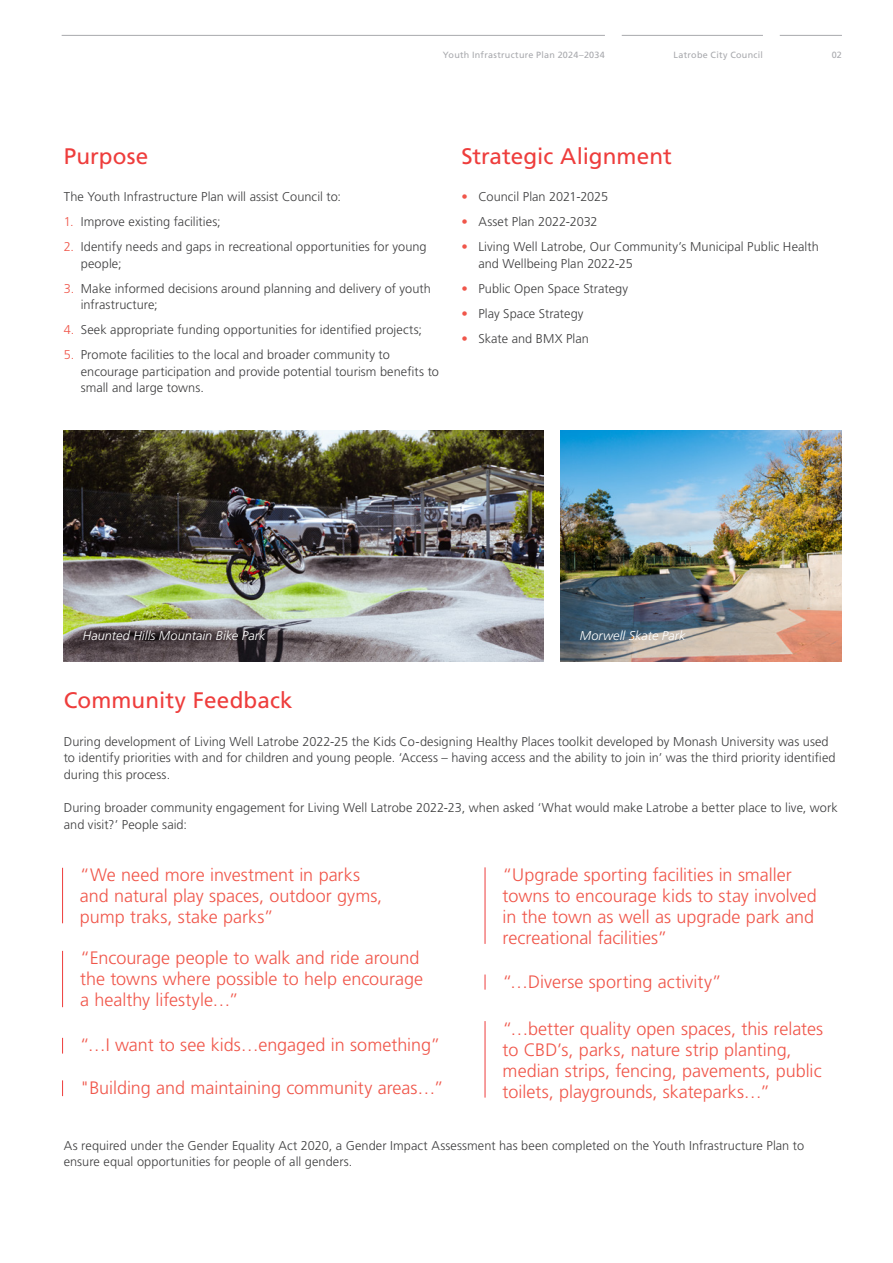
<style>
.page{position:relative;width:893px;height:1263px;background:#fff}
.page>*{position:absolute;margin:0;border:0;box-sizing:border-box;transform-origin:0 0}
.t1{font:22.5px "Frutiger LT Std";letter-spacing:.005em;color:#ee3d3c}
.t2{font:300 18px/21px "Frutiger LT Std";color:#f0564a}
.Body{font:300 12.75px/16.5px "Frutiger LT Std";letter-spacing:.005em;color:#3e3e3f}
.Body-2{font:italic 300 12.75px "Frutiger LT Std";letter-spacing:.005em;color:#fff}
.t3{font:9px "Frutiger LT Std";letter-spacing:.03em;color:#a8a9ad}
.s1{color:#f0564a}
</style>
<div class="page">
<hr style="left:62px;top:868px;width:1px;height:55px;background:#ee3d3c">
<svg style="left:485px;top:974px;width:1px;height:16px"></svg>
<hr style="left:485px;top:1021px;width:1px;height:76px;background:#ee3d3c">
<svg style="left:62px;top:1080px;width:1px;height:16px"></svg>
<hr style="left:485px;top:867px;width:1px;height:77px;background:#ee3d3c">
<svg style="left:62px;top:1038px;width:1px;height:15px"></svg>
<hr style="left:62px;top:951px;width:1px;height:56px;background:#ee3d3c">
<img style="left:64px;top:430px;width:480px;height:231px">
<img style="left:561px;top:430px;width:281px;height:231px">
<hr style="left:780px;top:35px;width:62px;height:1px;background:#a8a9ad">
<hr style="left:622px;top:35px;width:141px;height:1px;background:#a8a9ad">
<hr style="left:62px;top:35px;width:543px;height:1px;background:#a8a9ad">
<p class="t3" style="left:443px;top:49px;width:164px">Youth Infrastructure Plan 2024–2034</p>
<p class="t3" style="left:673px;top:49px;width:91px">Latrobe City Council</p>
<p class="t3" style="left:832px;top:49px;width:12px">02</p>
<h2 class="t1" style="left:64px;top:143px;width:86px">Purpose</h2>
<p class="Body" style="left:64px;top:189px;width:279px">The Youth Infrastructure Plan will assist Council to:</p>
<p class="Body" style="left:64px;top:214px;width:158px"><span class="s1">1.</span> Improve existing facilities;</p>
<p class="Body" style="left:81px;top:239px;width:347px;text-indent:-17px"><span class="s1">2.</span> Identify needs and gaps in recreational opportunities for young people;</p>
<p class="Body" style="left:81px;top:280px;width:352px;text-indent:-17px"><span class="s1">3.</span> Make informed decisions around planning and delivery of youth infrastructure;</p>
<p class="Body" style="left:64px;top:322px;width:360px"><span class="s1">4.</span> Seek appropriate funding opportunities for identified projects;</p>
<p class="Body" style="left:81px;top:347px;width:360px;text-indent:-17px"><span class="s1">5.</span> Promote facilities to the local and broader community to encourage participation and provide potential tourism benefits to small and large towns.</p>
<h2 class="t1" style="left:461px;top:143px;width:212px">Strategic Alignment</h2>
<p class="Body" style="left:461px;top:189px;width:148px"><span class="s1">•</span> Council Plan 2021-2025</p>
<p class="Body" style="left:461px;top:214px;width:138px"><span class="s1">•</span> Asset Plan 2022-2032</p>
<p class="Body" style="left:478px;top:239px;width:342px;text-indent:-17px"><span class="s1">•</span> Living Well Latrobe, Our Community’s Municipal Public Health and Wellbeing Plan 2022-25</p>
<p class="Body" style="left:461px;top:280px;width:168px"><span class="s1">•</span> Public Open Space Strategy</p>
<p class="Body" style="left:461px;top:305px;width:124px"><span class="s1">•</span> Play Space Strategy</p>
<p class="Body" style="left:461px;top:330px;width:129px"><span class="s1">•</span> Skate and BMX Plan</p>
<p class="Body-2" style="left:83px;top:628px;width:184px">Haunted Hills Mountain Bike Park</p>
<p class="Body-2" style="left:580px;top:628px;width:107px">Morwell Skate Park</p>
<h2 class="t1" style="left:64px;top:687px;width:230px">Community Feedback</h2>
<p class="Body" style="left:64px;top:733px;width:773px">During development of Living Well Latrobe 2022-25 the Kids Co-designing Healthy Places toolkit developed by Monash University was used to identify priorities with and for children and young people. ‘Access – having access and the ability to join in’ was the third priority identified during this process.</p>
<p class="Body" style="left:64px;top:800px;width:775px">During broader community engagement for Living Well Latrobe 2022-23, when asked ‘What would make Latrobe a better place to live, work and visit?’ People said:</p>
<p class="t2" style="left:80px;top:865px;width:304px">“We need more investment in parks and natural play spaces, outdoor gyms, pump traks, stake parks”</p>
<p class="t2" style="left:503px;top:864px;width:316px">“Upgrade sporting facilities in smaller towns to encourage kids to stay involved in the town as well as upgrade park and recreational facilities”</p>
<p class="t2" style="left:80px;top:948px;width:345px">“Encourage people to walk and ride around the towns where possible to help encourage a healthy lifestyle…”</p>
<p class="t2" style="left:502px;top:971px;width:221px">“…Diverse sporting activity”</p>
<p class="t2" style="left:503px;top:1018px;width:322px">“…better quality open spaces, this relates to CBD’s, parks, nature strip planting, median strips, fencing, pavements, public</p>
<p class="t2" style="left:80px;top:1035px;width:362px">“…I want to see kids…engaged in something”</p>
<p class="t2" style="left:80px;top:1077px;width:365px">"Building and maintaining community areas…”</p>
<p class="t2" style="left:503px;top:1081px;width:269px">toilets, playgrounds, skateparks…”</p>
<p class="Body" style="left:64px;top:1137px;width:742px">As required under the Gender Equality Act 2020, a Gender Impact Assessment has been completed on the Youth Infrastructure Plan to ensure equal opportunities for people of all genders.</p>
</div>
